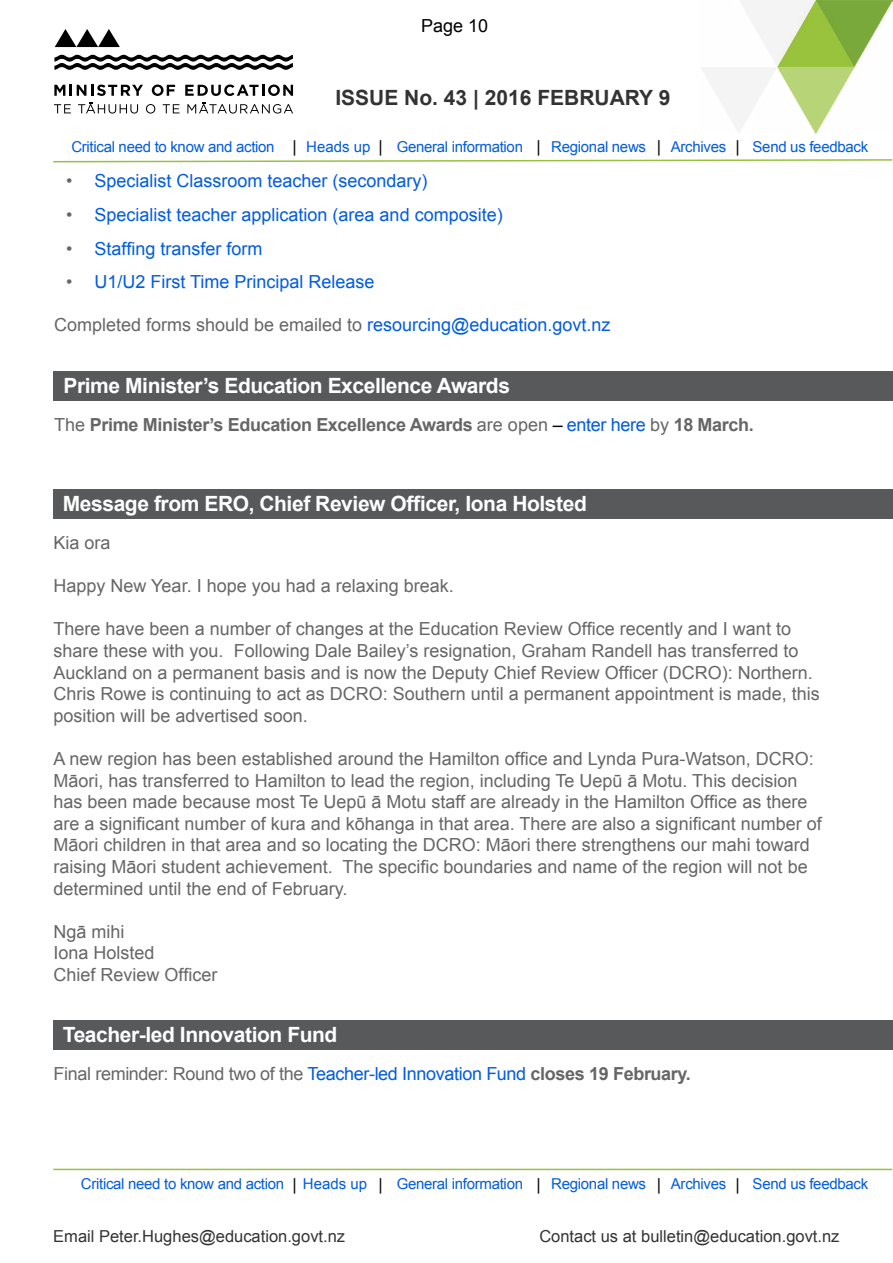
<style>
.page{position:relative;width:893px;height:1263px;background:#fff}
.page>*{position:absolute;margin:0;border:0;box-sizing:border-box;transform-origin:0 0}
.Bookmark{font:700 21px "Arial";letter-spacing:-.02em;color:#fff}
.t1{font:700 21px "Arial";color:#333}
.t2{font:18px/21.6px "Arial";color:#666}
.t3{font:18px/21.6px "Arial";color:#666}
.t4{font:18px "Arial";color:#005be5}
.t5{font:700 18px "Arial";letter-spacing:-.02em;color:#666}
.t6{font:18px "Arial";letter-spacing:-.02em;color:#666}
.t7{font:18px "Arial";color:#005be5}
.t8{font:18px "Arial";color:#000}
.t9{font:16.5px "Arial";color:#333}
.t10{font:15px "Arial";letter-spacing:-.02em;color:#005be5}
.s1{font-size:16.5px;color:#000}
.s2{color:#666}
.s3{color:#005be5}
.s4{font-weight:400}
.s5{font-weight:400;color:#000}
.s6{font-weight:400;color:#005be5}
.s7{font-style:inherit}
.s8{font-weight:700}
</style>
<div class="page">
<img style="left:702px;top:0;width:191px;height:133px">
<hr style="left:53px;top:1169px;width:839px;height:1px;background:#98c23d">
<svg style="left:54px;top:85px;width:89px;height:11px"></svg>
<svg style="left:152px;top:85px;width:23px;height:11px"></svg>
<svg style="left:185px;top:85px;width:108px;height:11px"></svg>
<svg style="left:54px;top:104px;width:17px;height:9px"></svg>
<svg style="left:78px;top:102px;width:60px;height:12px"></svg>
<svg style="left:146px;top:104px;width:9px;height:10px"></svg>
<svg style="left:163px;top:104px;width:16px;height:9px"></svg>
<svg style="left:187px;top:102px;width:106px;height:12px"></svg>
<svg style="left:55px;top:29px;width:65px;height:18px"></svg>
<svg style="left:54px;top:55px;width:239px;height:15px"></svg>
<div style="left:54px;top:371px;width:839px;height:30px;background:#58595b"></div>
<div style="left:53px;top:489px;width:839px;height:30px;background:#58595b"></div>
<div style="left:53px;top:1020px;width:839px;height:30px;background:#58595b"></div>
<svg style="left:53px;top:159px;width:840px;height:4px"></svg>
<p class="t8" style="left:421px;top:14px;width:69px">Page 10</p>
<p class="t1" style="left:335px;top:83px;width:336px">ISSUE No. 43 | 2016 FEBRUARY 9</p>
<p class="t10" style="left:71px;top:137px;width:576px">Critical need to know and action <span class="s1">|</span> Heads up <span class="s1">|</span> General information <span class="s1">|</span> Regional news</p>
<p class="t10" style="left:671px;top:137px;width:57px">Archives</p>
<p class="t10" style="left:753px;top:137px;width:117px">Send us feedback</p>
<p class="t4" style="left:66px;top:169px;width:363px"><span class="s2">•</span> Specialist Classroom teacher (secondary)</p>
<p class="t4" style="left:66px;top:203px;width:438px"><span class="s2">•</span> Specialist teacher application (area and composite)</p>
<p class="t7" style="left:66px;top:237px;width:198px"><span class="s2">•</span> Staffing transfer form</p>
<p class="t4" style="left:66px;top:270px;width:310px"><span class="s2">•</span> U1/U2 First Time Principal Release</p>
<p class="t3" style="left:54px;top:315px;width:558px">Completed forms should be emailed to <span class="s3">resourcing@education.govt.nz</span></p>
<p class="Bookmark" style="left:64px;top:371px;width:448px">Prime Minister’s Education Excellence Awards</p>
<p class="t5" style="left:54px;top:413px;width:701px"><span class="s4">The</span> Prime Minister’s Education Excellence Awards <span class="s4">are open</span> <span class="s5">–</span> <span class="s6">enter here</span> <span class="s4">by</span> 18 March.</p>
<p class="Bookmark" style="left:63px;top:489px;width:525px">Message from ERO, Chief Review Officer, Iona Holsted</p>
<p class="t3" style="left:54px;top:532px;width:59px">Kia ora</p>
<p class="t3" style="left:54px;top:575px;width:402px">Happy New Year. I hope you had a relaxing break.</p>
<p class="t3" style="left:54px;top:618px;width:768px"><span class="s7">There have been a number of changes at the Education Review Office recently and I want to </span>share these with you. Following Dale Bailey’s resignation, Graham Randell has transferred to <span class="s7">Auckland on a permanent basis and is now the Deputy Chief Review Officer (DCRO): Northern.<br></span>Chris Rowe is continuing to act as DCRO: Southern until a permanent appointment is made, this position will be advertised soon.</p>
<p class="t2" style="left:54px;top:748px;width:770px">A new region has been established around the Hamilton office and Lynda Pura-Watson, DCRO:<br>Māori, has transferred to Hamilton to lead the region, including Te Uepū ā Motu. This decision has been made because most Te Uepū ā Motu staff are already in the Hamilton Office as there are a significant number of kura and kōhanga in that area. There are also a significant number of Māori children in that area and so locating the DCRO: Māori there strengthens our mahi toward raising Māori student achievement. The specific boundaries and name of the region will not be <span class="s7">determined until the end of February.</span></p>
<p class="t2" style="left:54px;top:921px;width:73px">Ngā mihi</p>
<p class="t3" style="left:54px;top:942px;width:103px">Iona Holsted</p>
<p class="t2" style="left:54px;top:964px;width:166px">Chief Review Officer</p>
<p class="Bookmark" style="left:63px;top:1021px;width:276px">Teacher-led Innovation Fund</p>
<p class="t6" style="left:54px;top:1062px;width:639px">Final reminder: Round two of the <span class="s3">Teacher-led Innovation Fund</span> <span class="s8">closes 19 February.</span></p>
<p class="t10" style="left:81px;top:1174px;width:567px">Critical need to know and action <span class="s1">|</span> Heads up <span class="s1">|</span> General information <span class="s1">|</span> Regional news</p>
<p class="t10" style="left:671px;top:1174px;width:57px">Archives</p>
<p class="t10" style="left:753px;top:1174px;width:117px">Send us feedback</p>
<p class="t9" style="left:53px;top:1226px;width:293px">Email Peter.Hughes@education.govt.nz</p>
<p class="t9" style="left:539px;top:1226px;width:302px">Contact us at bulletin@education.govt.nz</p>
</div>
